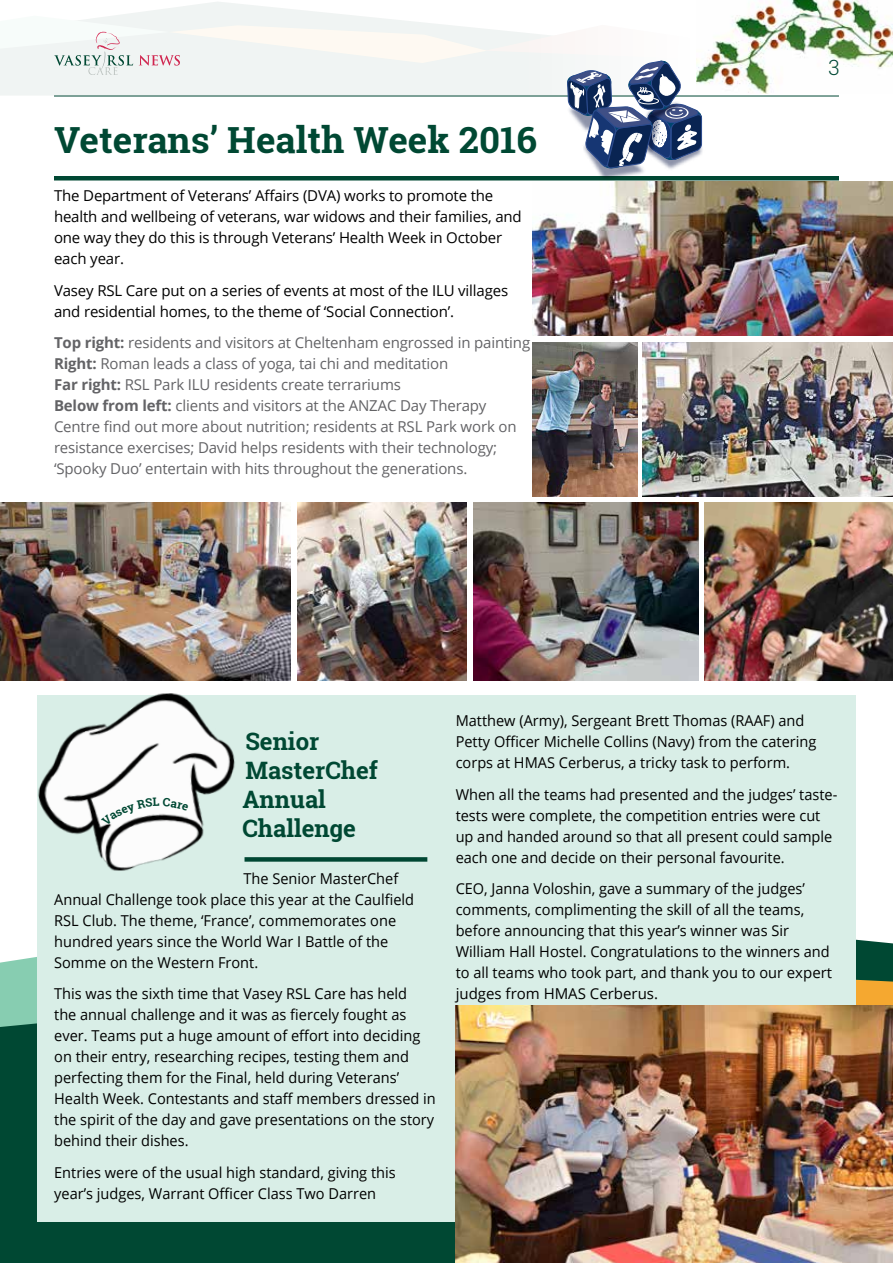
<style>
.page{position:relative;width:893px;height:1263px;background:#fff}
.page>*{position:absolute;margin:0;border:0;box-sizing:border-box;transform-origin:0 0}
.t1{font:700 36px "Roboto Slab";color:#004833}
.t2{font:700 24px/28.8px "Roboto Slab";color:#004833}
.t3{font:300 21px "Roboto Slab";color:#004833}
.t4{font:15px/21px "Open Sans";color:#000}
.t5{font:15px/21px "Open Sans";letter-spacing:-.01em;color:#636366}
.s1{font-weight:700}
</style>
<div class="page">
<div style="left:1px;top:939px;width:892px;height:324px;background:#004833"></div>
<svg style="left:0;top:944px;width:893px;height:94px;background:#78a17b"></svg>
<div style="left:37px;top:695px;width:819px;height:527px;background:#d9eee7"></div>
<img style="left:0;top:1034px;width:1px;height:229px">
<img style="left:0;top:503px;width:291px;height:178px">
<img style="left:473px;top:503px;width:225px;height:178px">
<img style="left:705px;top:503px;width:188px;height:178px">
<img style="left:533px;top:181px;width:360px;height:154px">
<img style="left:642px;top:342px;width:251px;height:154px">
<img style="left:297px;top:503px;width:170px;height:178px">
<img style="left:533px;top:342px;width:104px;height:154px">
<img style="left:455px;top:1005px;width:438px;height:258px">
<img style="left:0;top:738px;width:1px;height:289px">
<svg style="left:0;top:2px;width:839px;height:178px"></svg>
<div style="left:551px;top:146px;width:32px;height:29px;background:#fff"></div>
<img style="left:38px;top:693px;width:207px;height:178px">
<div style="left:245px;top:857px;width:182px;height:5px;background:#004733"></div>
<img style="left:697px;top:0;width:196px;height:94px">
<svg style="left:101px;top:798px;width:88px;height:27px;background:#dadada"></svg>
<h1 class="t1" style="left:54px;top:115px;width:484px">Veterans’ Health Week 2016</h1>
<p class="t4" style="left:54px;top:185px;width:469px">The Department of Veterans’ Affairs (DVA) works to promote the health and wellbeing of veterans, war widows and their families, and one way they do this is through Veterans’ Health Week in October each year.</p>
<p class="t4" style="left:54px;top:279px;width:456px">Vasey RSL Care put on a series of events at most of the ILU villages and residential homes, to the theme of ‘Social Connection’.</p>
<p class="t5" style="left:54px;top:332px;width:478px"><span class="s1">Top right:</span> residents and visitors at Cheltenham engrossed in painting <span class="s1">Right:</span> Roman leads a class of yoga, tai chi and meditation<br><span class="s1">Far right:</span> RSL Park ILU residents create terrariums<br><span class="s1">Below from left:</span> clients and visitors at the ANZAC Day Therapy Centre find out more about nutrition; residents at RSL Park work on resistance exercises; David helps residents with their technology; ‘Spooky Duo’ entertain with hits throughout the generations.</p>
<h3 class="t3" style="left:828px;top:48px;width:13px">3</h3>
<h3 class="t3" style="left:828px;top:53px;width:13px">3</h3>
<h2 class="t2" style="left:242px;top:727px;width:137px">Senior<br>MasterChef<br>Annual<br>Challenge</h2>
<p class="t4" style="left:54px;top:867px;width:361px;text-indent:189px">The Senior MasterChef Annual Challenge took place this year at the Caulfield RSL Club. The theme, ‘France’, commemorates one hundred years since the World War I Battle of the Somme on the Western Front.</p>
<p class="t4" style="left:54px;top:983px;width:383px">This was the sixth time that Vasey RSL Care has held<br>the annual challenge and it was as fiercely fought as ever. Teams put a huge amount of effort into deciding on their entry, researching recipes, testing them and perfecting them for the Final, held during Veterans’ Health Week. Contestants and staff members dressed in the spirit of the day and gave presentations on the story behind their dishes.</p>
<p class="t4" style="left:54px;top:1161px;width:343px">Entries were of the usual high standard, giving this year’s judges, Warrant Officer Class Two Darren</p>
<p class="t4" style="left:456px;top:710px;width:362px">Matthew (Army), Sergeant Brett Thomas (RAAF) and<br>Petty Officer Michelle Collins (Navy) from the catering corps at HMAS Cerberus, a tricky task to perform.</p>
<p class="t4" style="left:456px;top:783px;width:383px">When all the teams had presented and the judges’ taste&shy;tests were complete, the competition entries were cut up and handed around so that all present could sample each one and decide on their personal favourite.</p>
<p class="t4" style="left:456px;top:878px;width:378px">CEO, Janna Voloshin, gave a summary of the judges’ comments, complimenting the skill of all the teams, before announcing that this year’s winner was Sir William Hall Hostel. Congratulations to the winners and to all teams who took part, and thank you to our expert judges from HMAS Cerberus.</p>
</div>
